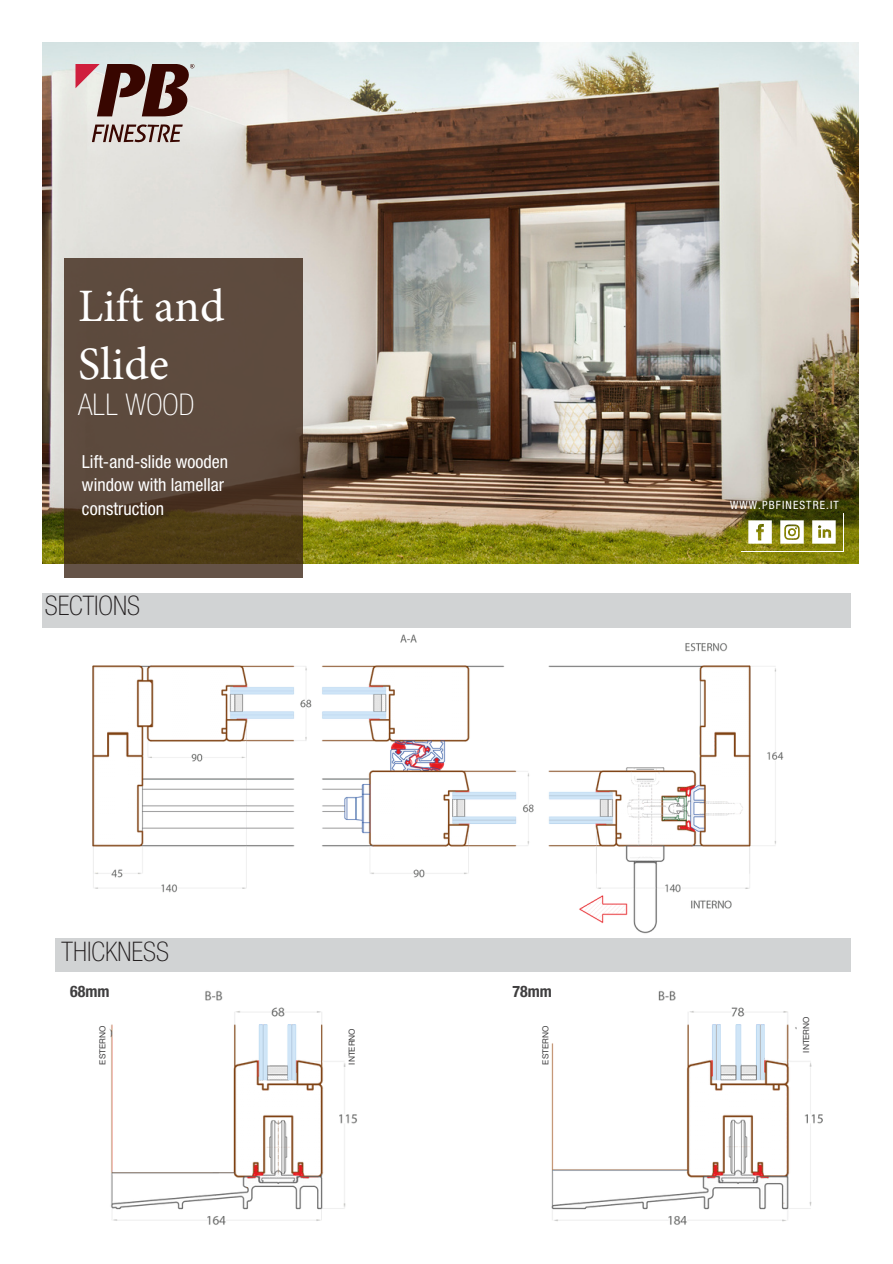
<style>
.page{position:relative;width:893px;height:1264px;background:#fff}
.page>*{position:absolute;margin:0;border:0;box-sizing:border-box;transform-origin:0 0}
.t1{font:46.5px/57.9px "Minion Pro";color:#fff}
.t2{font:100 condensed 30px "Helvetica Neue LT Std";color:#fff}
.t3{font:100 condensed 27px "Helvetica Neue LT Std";color:#231f20}
.t4{font:condensed 18px/23.7px "Helvetica Neue LT Std";color:#fff}
.t5{font:700 condensed 15.9px "Helvetica Neue LT Std";color:#3f3e3f}
.t6{font:condensed 11.4px "Helvetica Neue LT Std";letter-spacing:.1em;color:#fff}
.t7{font:8.4px "Helvetica Neue LT Std";color:#3f3e3f}
</style>
<div class="page">
<img style="left:43px;top:43px;width:815px;height:520px">
<svg style="left:70px;top:59px;width:21px;height:35px"></svg>
<svg style="left:91px;top:59px;width:45px;height:60px;background:#9a8480"></svg>
<svg style="left:165px;top:122px;width:24px;height:25px"></svg>
<svg style="left:152px;top:122px;width:13px;height:25px"></svg>
<svg style="left:114px;top:119px;width:15px;height:28px"></svg>
<svg style="left:110px;top:119px;width:4px;height:28px"></svg>
<svg style="left:86px;top:119px;width:24px;height:28px"></svg>
<svg style="left:129px;top:119px;width:23px;height:28px"></svg>
<svg style="left:136px;top:59px;width:58px;height:63px;background:#8b726d"></svg>
<svg style="left:185px;top:59px;width:15px;height:15px"></svg>
<svg style="left:740px;top:513px;width:32px;height:38px"></svg>
<svg style="left:811px;top:513px;width:32px;height:38px"></svg>
<svg style="left:772px;top:513px;width:39px;height:38px"></svg>
<div style="left:43px;top:593px;width:807px;height:34px;background:#d1d3d4"></div>
<div style="left:56px;top:938px;width:794px;height:33px;background:#d1d3d4"></div>
<img style="left:86px;top:627px;width:705px;height:307px">
<img style="left:109px;top:990px;width:714px;height:235px">
<svg style="left:64px;top:258px;width:239px;height:319px;background:#594635"></svg>
<h3 class="t1" style="left:78px;top:277px;width:148px">Lift and<br>Slide</h3>
<h3 class="t2" style="left:78px;top:387px;width:118px">ALL WOOD</h3>
<p class="t4" style="left:82px;top:449px;width:147px">Lift-and-slide wooden window with lamellar construction</p>
<h4 class="t3" style="left:45px;top:590px;width:97px">SECTIONS</h4>
<h2 class="t3" style="left:62px;top:936px;width:109px">THICKNESS</h2>
<h3 class="t5" style="left:70px;top:985px;width:41px">68mm</h3>
<p class="t5" style="left:512px;top:985px;width:41px">78mm</p>
<p class="t6" style="left:730px;top:500px;width:110px">WWW.PBFINESTRE.IT</p>
<p class="t7" style="left:99px;top:1064px;width:40px;rotate:-90deg">ESTERNO</p>
<h5 class="t7" style="left:349px;top:1064px;width:38px;rotate:-90deg">INTERNO</h5>
<p class="t7" style="left:542px;top:1064px;width:40px;rotate:-90deg">ESTERNO</p>
<h6 class="t7" style="left:803px;top:1052px;width:38px;rotate:-90deg">INTERNO</h6>
</div>
